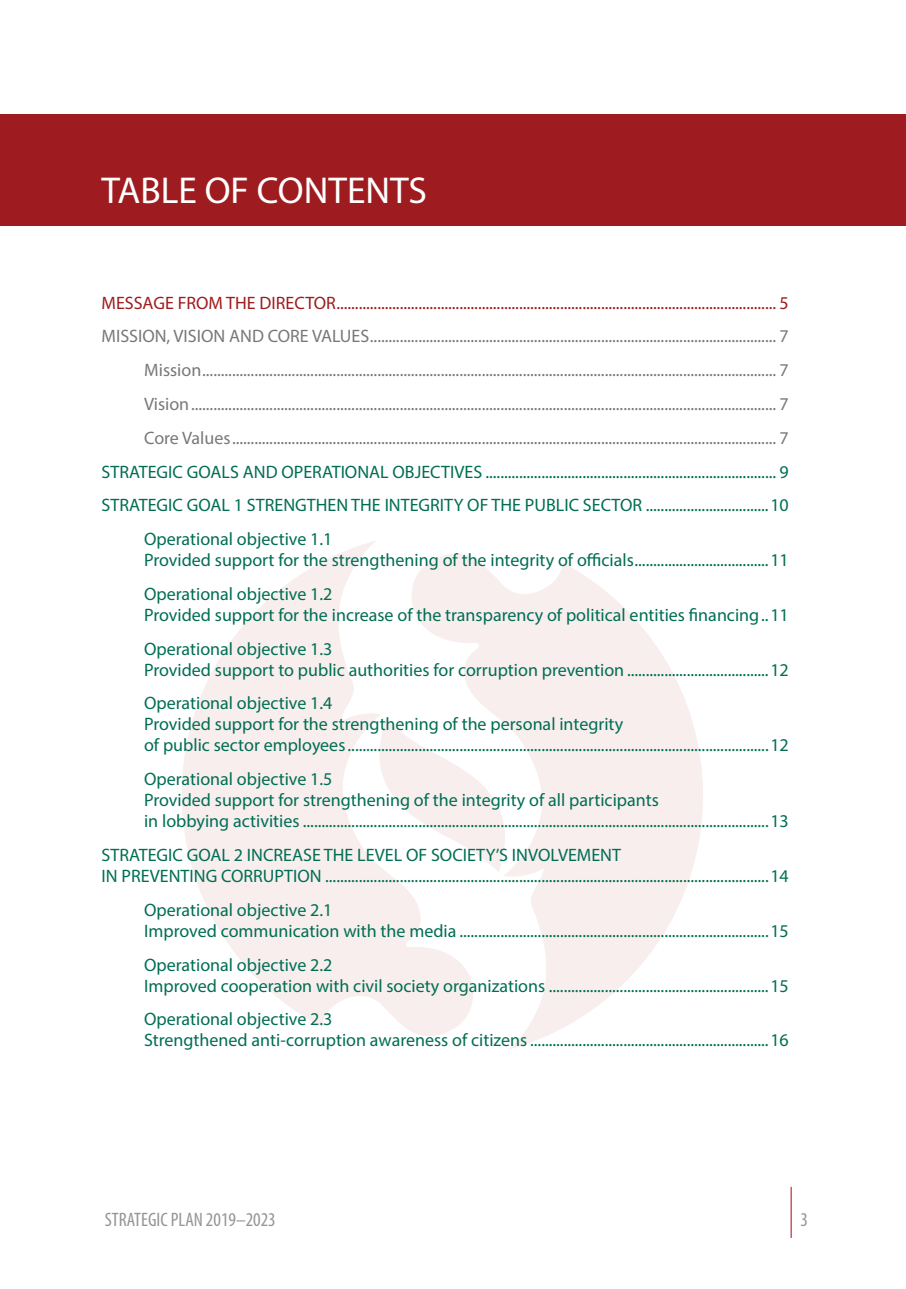
<style>
.page{position:relative;width:906px;height:1289px;background:#fff}
.page>*{position:absolute;margin:0;border:0;box-sizing:border-box;transform-origin:0 0}
.naslov_1{font:37.5px "Myriad Pro";color:#fff}
.t1{font:condensed 19.5px "Myriad Pro";color:#939598}
.osnovni_tekst{font:18px "Myriad Pro";color:#006e53}
.osnovni_tekst-2{font:18px "Myriad Pro";color:#76787b}
.osnovni_tekst-3{font:18px "Myriad Pro";color:#9e1c1f}
</style>
<div class="page">
<hr style="left:790px;top:1186px;width:1px;height:51px;background:#b50e1a">
<svg style="left:182px;top:541px;width:521px;height:508px;fill:#f8eeee"></svg>
<div style="left:0;top:115px;width:906px;height:111px;background:#9e1c1f"></div>
<p class="naslov_1" style="left:102px;top:167px;width:327px">TABLE OF CONTENTS</p>
<p class="osnovni_tekst-3" style="left:102px;top:291px;width:689px">MESSAGE FROM THE DIRECTOR...................................................................................................................... 5</p>
<p class="osnovni_tekst-2" style="left:102px;top:325px;width:689px">MISSION, VISION AND CORE VALUES............................................................................................................. 7</p>
<p class="osnovni_tekst-2" style="left:144px;top:359px;width:646px">Mission.......................................................................................................................................................... 7</p>
<p class="osnovni_tekst-2" style="left:144px;top:393px;width:646px">Vision............................................................................................................................................................. 7</p>
<p class="osnovni_tekst-2" style="left:144px;top:426px;width:646px">Core Values.................................................................................................................................................. 7</p>
<p class="osnovni_tekst" style="left:102px;top:460px;width:689px">STRATEGIC GOALS AND OPERATIONAL OBJECTIVES .............................................................................. 9</p>
<p class="osnovni_tekst" style="left:102px;top:494px;width:689px">STRATEGIC GOAL 1 STRENGTHEN THE INTEGRITY OF THE PUBLIC SECTOR .................................10</p>
<p class="osnovni_tekst" style="left:144px;top:528px;width:190px">Operational objective 1.1</p>
<p class="osnovni_tekst" style="left:144px;top:549px;width:646px">Provided support for the strengthening of the integrity of officials....................................11</p>
<p class="osnovni_tekst" style="left:144px;top:582px;width:190px">Operational objective 1.2</p>
<p class="osnovni_tekst" style="left:144px;top:603px;width:646px">Provided support for the increase of the transparency of political entities financing..11</p>
<p class="osnovni_tekst" style="left:144px;top:637px;width:190px">Operational objective 1.3</p>
<p class="osnovni_tekst" style="left:144px;top:658px;width:646px">Provided support to public authorities for corruption prevention ......................................12</p>
<p class="osnovni_tekst" style="left:144px;top:692px;width:190px">Operational objective 1.4</p>
<p class="osnovni_tekst" style="left:144px;top:713px;width:480px">Provided support for the strengthening of the personal integrity</p>
<p class="osnovni_tekst" style="left:144px;top:734px;width:646px">of public sector employees.................................................................................................................12</p>
<p class="osnovni_tekst" style="left:144px;top:768px;width:190px">Operational objective 1.5</p>
<p class="osnovni_tekst" style="left:144px;top:789px;width:516px">Provided support for strengthening of the integrity of all participants</p>
<p class="osnovni_tekst" style="left:144px;top:810px;width:646px">in lobbying activities .............................................................................................................................13</p>
<p class="osnovni_tekst" style="left:102px;top:843px;width:521px">STRATEGIC GOAL 2 INCREASE THE LEVEL OF SOCIETY’S INVOLVEMENT</p>
<p class="osnovni_tekst" style="left:102px;top:864px;width:689px">IN PREVENTING CORRUPTION .......................................................................................................................14</p>
<p class="osnovni_tekst" style="left:144px;top:898px;width:190px">Operational objective 2.1</p>
<p class="osnovni_tekst" style="left:144px;top:919px;width:646px">Improved communication with the media ...................................................................................15</p>
<p class="osnovni_tekst" style="left:144px;top:953px;width:190px">Operational objective 2.2</p>
<p class="osnovni_tekst" style="left:144px;top:974px;width:646px">Improved cooperation with civil society organizations ...........................................................15</p>
<p class="osnovni_tekst" style="left:144px;top:1008px;width:190px">Operational objective 2.3</p>
<p class="osnovni_tekst" style="left:144px;top:1029px;width:646px">Strengthened anti-corruption awareness of citizens ................................................................16</p>
<p class="t1" style="left:105px;top:1208px;width:172px">STRATEGIC PLAN 2019–2023</p>
<p class="t1" style="left:800px;top:1208px;width:9px">3</p>
</div>
